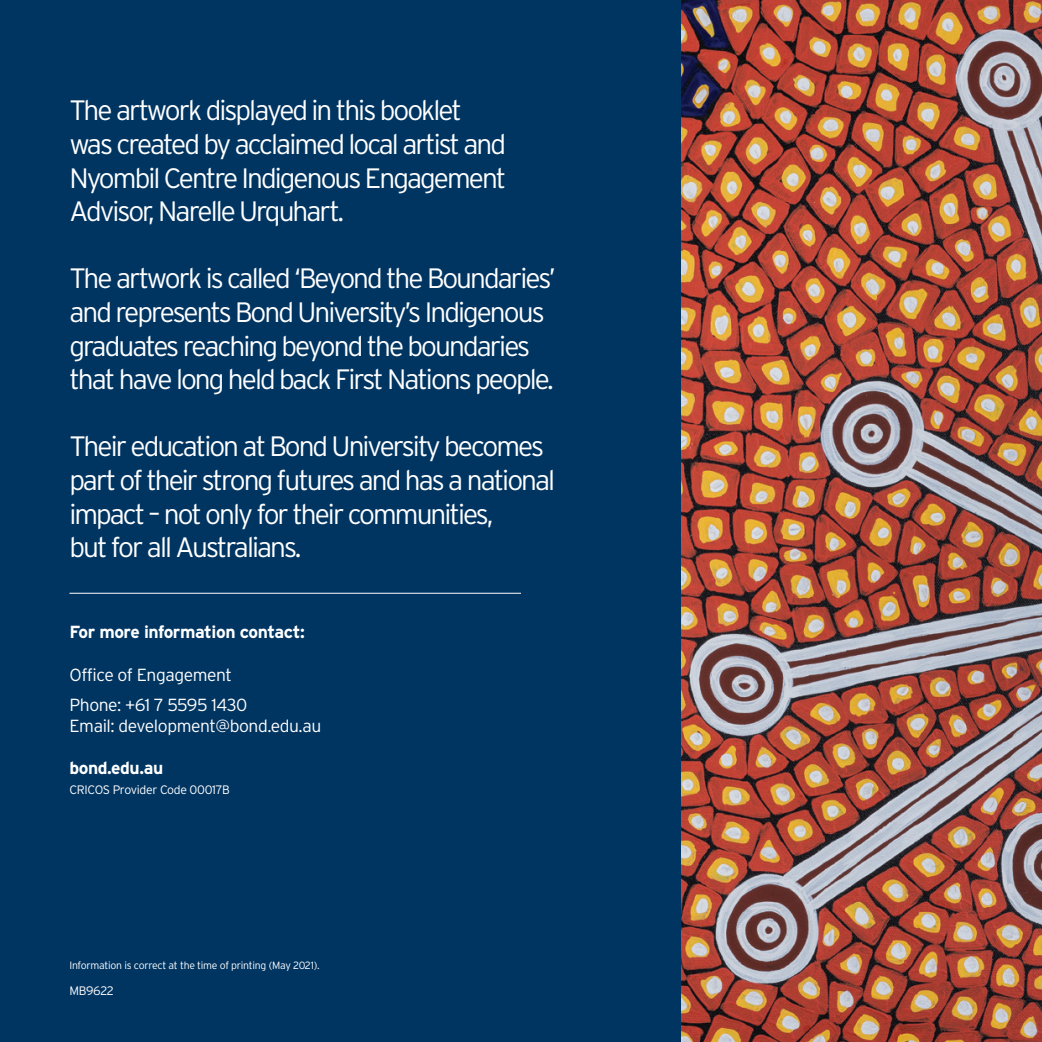
<style>
.page{position:relative;width:1042px;height:1042px;background:#003562}
.page>*{position:absolute;margin:0;border:0;box-sizing:border-box;transform-origin:0 0}
.Cover_Title{font:300 28px/33.6px "Interstate";letter-spacing:-.07em;color:#fff}
.Body_Copy{font:300 17.5px "Interstate";letter-spacing:-.025em;color:#fff}
.Body_Copy-2{font:700 17.5px "Interstate";letter-spacing:-.025em;color:#fff}
.Body_Copy-3{font:300 12.25px "Interstate";letter-spacing:-.025em;color:#fff}
.Body_Copy-4{font:300 10.5px "Interstate";letter-spacing:-.025em;color:#fff}
</style>
<div class="page">
<img style="left:681px;top:0;width:361px;height:1042px">
<hr style="left:69px;top:593px;width:452px;height:1px;background:#fff">
<p class="Cover_Title" style="left:69px;top:93px;width:438px">The artwork displayed in this booklet was created by acclaimed local artist and Nyombil Centre Indigenous Engagement Advisor, Narelle Urquhart.</p>
<p class="Cover_Title" style="left:69px;top:261px;width:488px">The artwork is called ‘Beyond the Boundaries’ and represents Bond University’s Indigenous graduates reaching beyond the boundaries that have long held back First Nations people.</p>
<p class="Cover_Title" style="left:69px;top:429px;width:487px">Their education at Bond University becomes part of their strong futures and has a national impact – not only for their communities,<br>but for all Australians.</p>
<p class="Body_Copy-2" style="left:69px;top:622px;width:237px">For more information contact:</p>
<p class="Body_Copy" style="left:69px;top:664px;width:164px">Office of Engagement</p>
<p class="Body_Copy" style="left:69px;top:695px;width:179px">Phone: +61 7 5595 1430</p>
<p class="Body_Copy" style="left:69px;top:716px;width:253px">Email: development@bond.edu.au</p>
<p class="Body_Copy-2" style="left:69px;top:758px;width:95px">bond.edu.au</p>
<p class="Body_Copy-3" style="left:69px;top:783px;width:162px">CRICOS Provider Code 00017B</p>
<p class="Body_Copy-4" style="left:69px;top:959px;width:252px">Information is correct at the time of printing (May 2021).</p>
<p class="Body_Copy-3" style="left:69px;top:983px;width:46px">MB9622</p>
</div>
